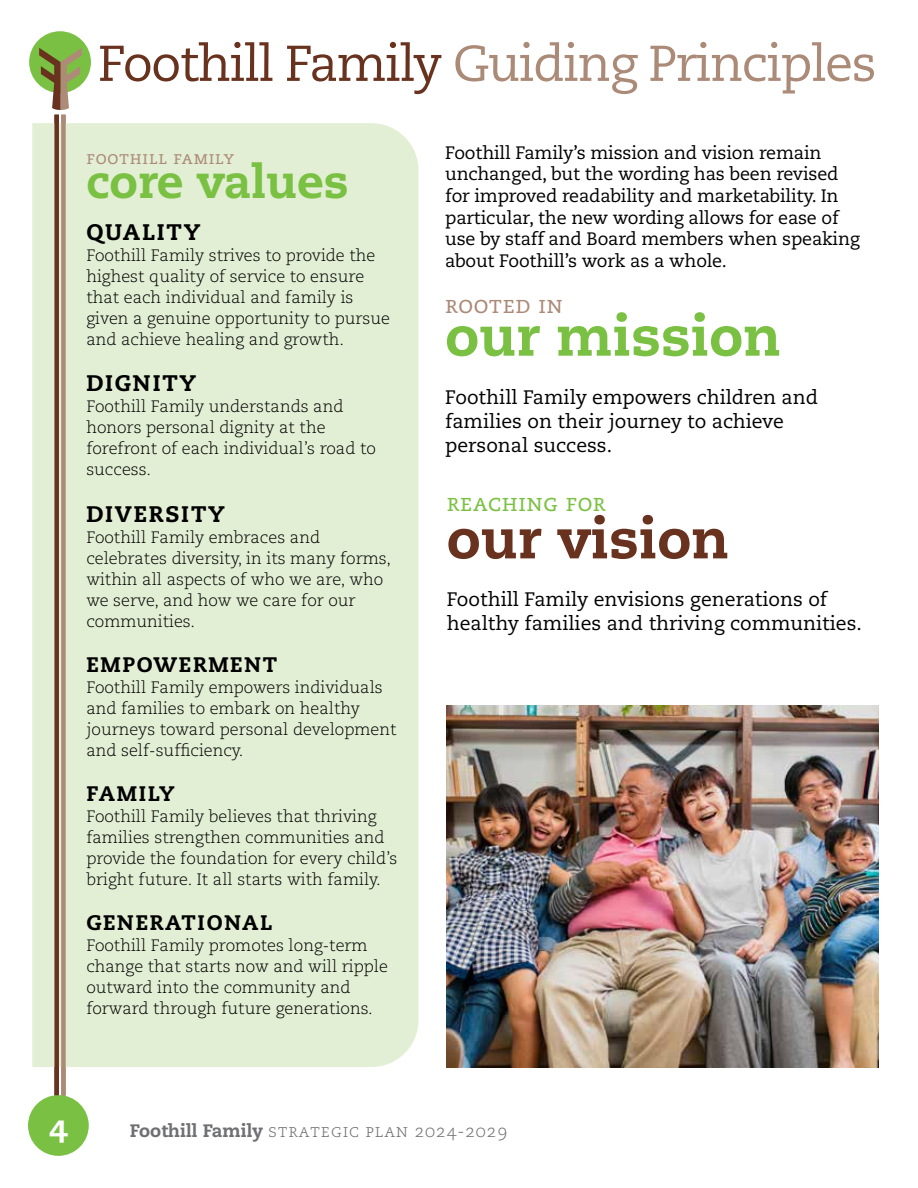
<style>
.page{position:relative;width:918px;height:1188px;background:#fff}
.page>*{position:absolute;margin:0;border:0;box-sizing:border-box;transform-origin:0 0}
.t1{font:800 55.5px "Caecilia LT Std";color:#7ac143}
.t2{font:800 55.5px "Caecilia LT Std";color:#69321f}
.t3{font:50.25px "Caecilia LT Std";letter-spacing:-.03em;color:#ac8a78}
.t4{font:800 46.5px "Caecilia LT Std";color:#7ac143}
.t5{font:800 31.5px "Caecilia LT Std";color:#fff}
.t6{font:24px "Caecilia LT Std";letter-spacing:.02em;color:#7ac143}
.t7{font:24px "Caecilia LT Std";letter-spacing:.02em;color:#ac8a78}
.t8{font:800 22.5px "Caecilia LT Std";letter-spacing:.08em;color:#000}
.t9{font:800 21px "Caecilia LT Std";letter-spacing:.08em;color:#000}
.t10{font:19.5px/24px "Caecilia LT Std";color:#000}
.t11{font:18px/21.6px "Caecilia LT Std";letter-spacing:-.01em;color:#000}
.t12{font:300 18px "Caecilia LT Std";letter-spacing:.04em;color:#6f7073}
.t13{font:18px "Caecilia LT Std";letter-spacing:.04em;color:#ac8a78}
.t14{font:300 16.5px/21px "Caecilia LT Std";color:#000}
.s1{color:#69321f}
.s2{font-weight:800}
</style>
<div class="page">
<div style="left:29px;top:31px;width:62px;height:62px;background:#7ac143;border-radius:50%"></div>
<svg style="left:39px;top:48px;width:43px;height:62px"></svg>
<div style="left:28px;top:1095px;width:61px;height:61px;background:#7ac143;border-radius:50%"></div>
<div style="left:32px;top:123px;width:387px;height:944px;background:#e2efd4"></div>
<img style="left:447px;top:705px;width:432px;height:362px">
<div style="left:54px;top:115px;width:5px;height:980px;background:#69321f"></div>
<div style="left:61px;top:115px;width:5px;height:980px;background:#ac8a78"></div>
<h2 class="t3" style="left:98px;top:34px;width:780px"><span class="s1">Foothill Family</span> Guiding Principles</h2>
<p class="t13" style="left:86px;top:148px;width:150px">foothill family</p>
<h3 class="t4" style="left:86px;top:153px;width:264px">core values</h3>
<h3 class="t8" style="left:86px;top:218px;width:116px">QUALITY</h3>
<p class="t14" style="left:86px;top:245px;width:305px">Foothill Family strives to provide the highest quality of service to ensure that each individual and family is given a genuine opportunity to pursue and achieve healing and growth.</p>
<h3 class="t8" style="left:86px;top:370px;width:111px">DIGNITY</h3>
<p class="t14" style="left:86px;top:397px;width:291px">Foothill Family understands and honors personal dignity at the forefront of each individual’s road to success.</p>
<h3 class="t8" style="left:86px;top:500px;width:140px">DIVERSITY</h3>
<p class="t14" style="left:86px;top:527px;width:306px">Foothill Family embraces and celebrates diversity, in its many forms, within all aspects of who we are, who we serve, and how we care for our communities.</p>
<p class="t9" style="left:86px;top:652px;width:192px">EMPOWERMENT</p>
<p class="t14" style="left:86px;top:677px;width:312px">Foothill Family empowers individuals and families to embark on healthy journeys toward personal development and self-sufficiency.</p>
<p class="t9" style="left:86px;top:781px;width:90px">FAMILY</p>
<p class="t14" style="left:86px;top:806px;width:313px">Foothill Family believes that thriving families strengthen communities and provide the foundation for every child’s bright future. It all starts with family.</p>
<p class="t9" style="left:86px;top:910px;width:187px">GENERATIONAL</p>
<p class="t14" style="left:86px;top:935px;width:303px">Foothill Family promotes long-term change that starts now and will ripple outward into the community and forward through future generations.</p>
<p class="t11" style="left:445px;top:142px;width:416px">Foothill Family’s mission and vision remain unchanged, but the wording has been revised for improved readability and marketability. In particular, the new wording allows for ease of use by staff and Board members when speaking about Foothill’s work as a whole.</p>
<h3 class="t7" style="left:445px;top:291px;width:119px">rooted in</h3>
<h1 class="t1" style="left:445px;top:302px;width:337px">our mission</h1>
<p class="t10" style="left:445px;top:385px;width:374px">Foothill Family empowers children and families on their journey to achieve personal success.</p>
<h3 class="t6" style="left:447px;top:489px;width:161px">reaching for</h3>
<h1 class="t2" style="left:447px;top:505px;width:284px">our vision</h1>
<p class="t10" style="left:447px;top:588px;width:417px">Foothill Family envisions generations of healthy families and thriving communities.</p>
<h3 class="t5" style="left:49px;top:1107px;width:20px">4</h3>
<p class="t12" style="left:130px;top:1121px;width:379px"><span class="s2">Foothill Family</span> strategic plan 2024-2029</p>
</div>
